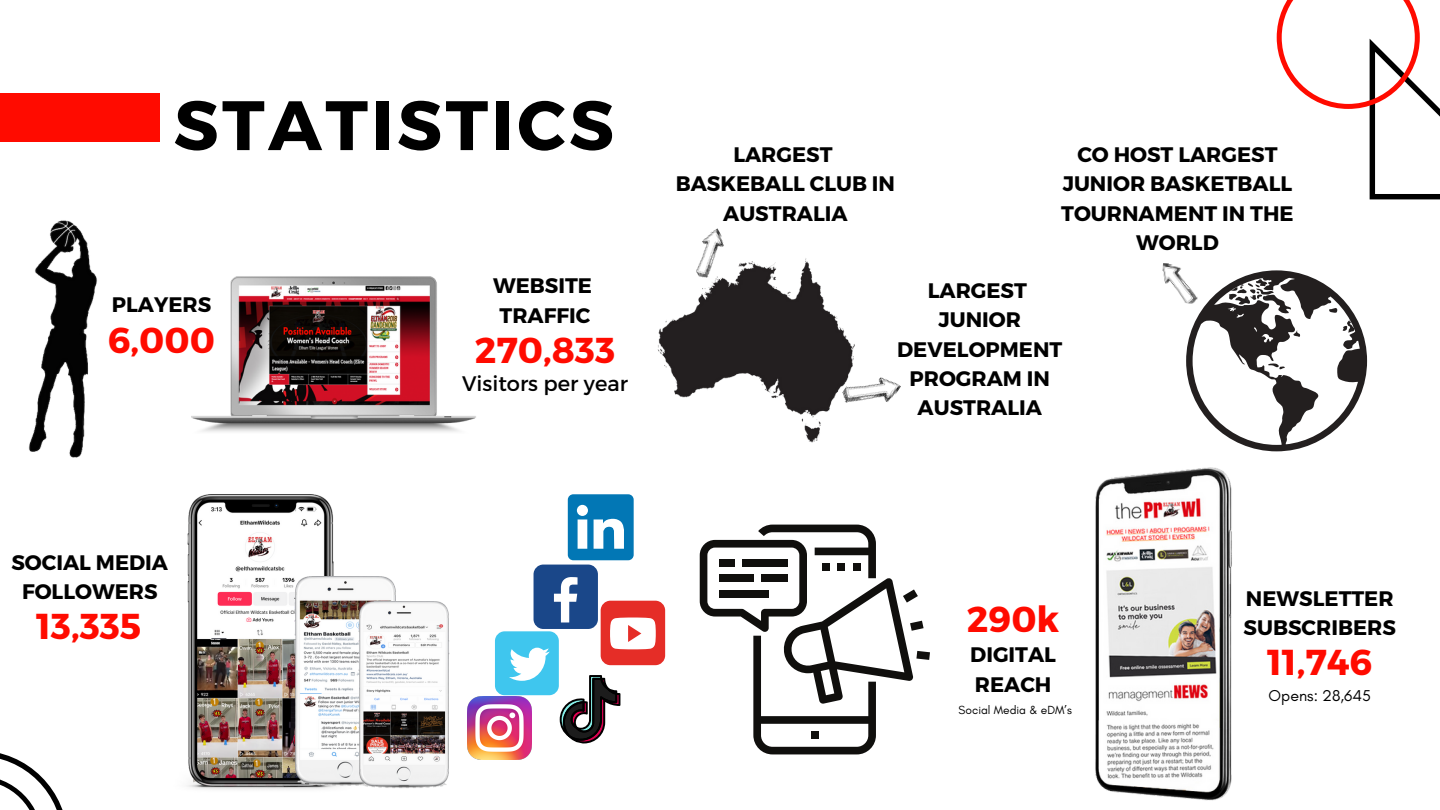
<style>
.page{position:relative;width:1440px;height:810px;background:#fff}
.page>*{position:absolute;margin:0;border:0;box-sizing:border-box;transform-origin:0 0}
.t1{font:700 69.8px "Montserrat";letter-spacing:.05em;color:#000}
.t2{font:700 36px "Montserrat";color:#ff0b00}
.t3{font:700 21px/29.2px "Montserrat";color:#000;text-align:center}
.t4{font:21px "Montserrat";color:#000}
.t5{font:16px "Glacial Indifference";color:#000}
.t6{font:12px "Glacial Indifference";color:#000}
</style>
<div class="page">
<svg style="left:0;top:753px;width:63px;height:57px"></svg>
<div style="left:0;top:93px;width:160px;height:49px;background:#ff0b00"></div>
<svg style="left:1277px;top:0;width:163px;height:199px"></svg>
<img style="left:193px;top:276px;width:283px;height:156px">
<img style="left:480px;top:696px;width:51px;height:64px">
<div style="left:601px;top:601px;width:64px;height:64px;background:#e52d27;border-radius:10px"></div>
<svg style="left:610px;top:618px;width:46px;height:31px"></svg>
<div style="left:495px;top:631px;width:64px;height:64px;background:#3fc6ee;border-radius:10px"></div>
<svg style="left:509px;top:648px;width:41px;height:33px"></svg>
<img style="left:28px;top:220px;width:165px;height:238px">
<div style="left:534px;top:565px;width:64px;height:64px;background:#1a4789;border-radius:10px"></div>
<svg style="left:554px;top:577px;width:24px;height:45px"></svg>
<img style="left:657px;top:258px;width:198px;height:185px">
<svg style="left:1186px;top:270px;width:181px;height:181px"></svg>
<img style="left:683px;top:228px;width:53px;height:53px">
<img style="left:839px;top:361px;width:62px;height:62px">
<img style="left:1162px;top:263px;width:38px;height:41px">
<img style="left:1095px;top:467px;width:137px;height:334px">
<svg style="left:700px;top:525px;width:230px;height:229px"></svg>
<div style="left:719px;top:559px;width:15px;height:8px;background:#100f0d"></div>
<div style="left:742px;top:559px;width:46px;height:8px;background:#100f0d"></div>
<div style="left:719px;top:574px;width:34px;height:8px;background:#100f0d"></div>
<div style="left:761px;top:574px;width:27px;height:8px;background:#100f0d"></div>
<div style="left:719px;top:590px;width:50px;height:7px;background:#100f0d"></div>
<div style="left:822px;top:563px;width:8px;height:8px;background:#100f0d"></div>
<div style="left:838px;top:563px;width:7px;height:8px;background:#100f0d"></div>
<div style="left:853px;top:563px;width:8px;height:8px;background:#100f0d"></div>
<svg style="left:560px;top:675px;width:60px;height:69px"></svg>
<svg style="left:568px;top:494px;width:66px;height:66px"></svg>
<img style="left:187px;top:494px;width:173px;height:296px">
<img style="left:260px;top:577px;width:136px;height:213px">
<img style="left:327px;top:601px;width:153px;height:189px">
<p class="t1" style="left:174px;top:80px;width:442px">STATISTICS</p>
<p class="t3" style="left:112px;top:289px;width:101px">PLAYERS</p>
<p class="t2" style="left:108px;top:317px;width:109px">6,000</p>
<p class="t3" style="left:493px;top:270px;width:101px">WEBSITE</p>
<p class="t3" style="left:500px;top:299px;width:92px">TRAFFIC</p>
<p class="t2" style="left:475px;top:326px;width:142px">270,833</p>
<p class="t4" style="left:462px;top:369px;width:167px">Visitors per year</p>
<p class="t3" style="left:733px;top:139px;width:101px">LARGEST</p>
<p class="t3" style="left:676px;top:168px;width:221px">BASKEBALL CLUB IN<br>AUSTRALIA</p>
<p class="t3" style="left:1061px;top:139px;width:234px">CO HOST LARGEST<br>JUNIOR BASKETBALL<br>TOURNAMENT IN THE<br>WORLD</p>
<p class="t3" style="left:928px;top:275px;width:101px">LARGEST</p>
<p class="t3" style="left:897px;top:304px;width:167px">JUNIOR<br>DEVELOPMENT<br>PROGRAM IN<br>AUSTRALIA</p>
<p class="t3" style="left:11px;top:547px;width:158px">SOCIAL MEDIA</p>
<p class="t3" style="left:22px;top:576px;width:137px">FOLLOWERS</p>
<p class="t2" style="left:36px;top:603px;width:107px">13,335</p>
<p class="t2" style="left:967px;top:596px;width:94px">290k</p>
<p class="t3" style="left:970px;top:639px;width:87px">DIGITAL</p>
<p class="t3" style="left:975px;top:669px;width:78px">REACH</p>
<p class="t6" style="left:959px;top:702px;width:115px">Social Media &amp; eDM’s</p>
<p class="t3" style="left:1246px;top:583px;width:149px">NEWSLETTER</p>
<p class="t3" style="left:1244px;top:612px;width:154px">SUBSCRIBERS</p>
<p class="t2" style="left:1267px;top:639px;width:107px">11,746</p>
<p class="t5" style="left:1269px;top:686px;width:104px">Opens: 28,645</p>
</div>
